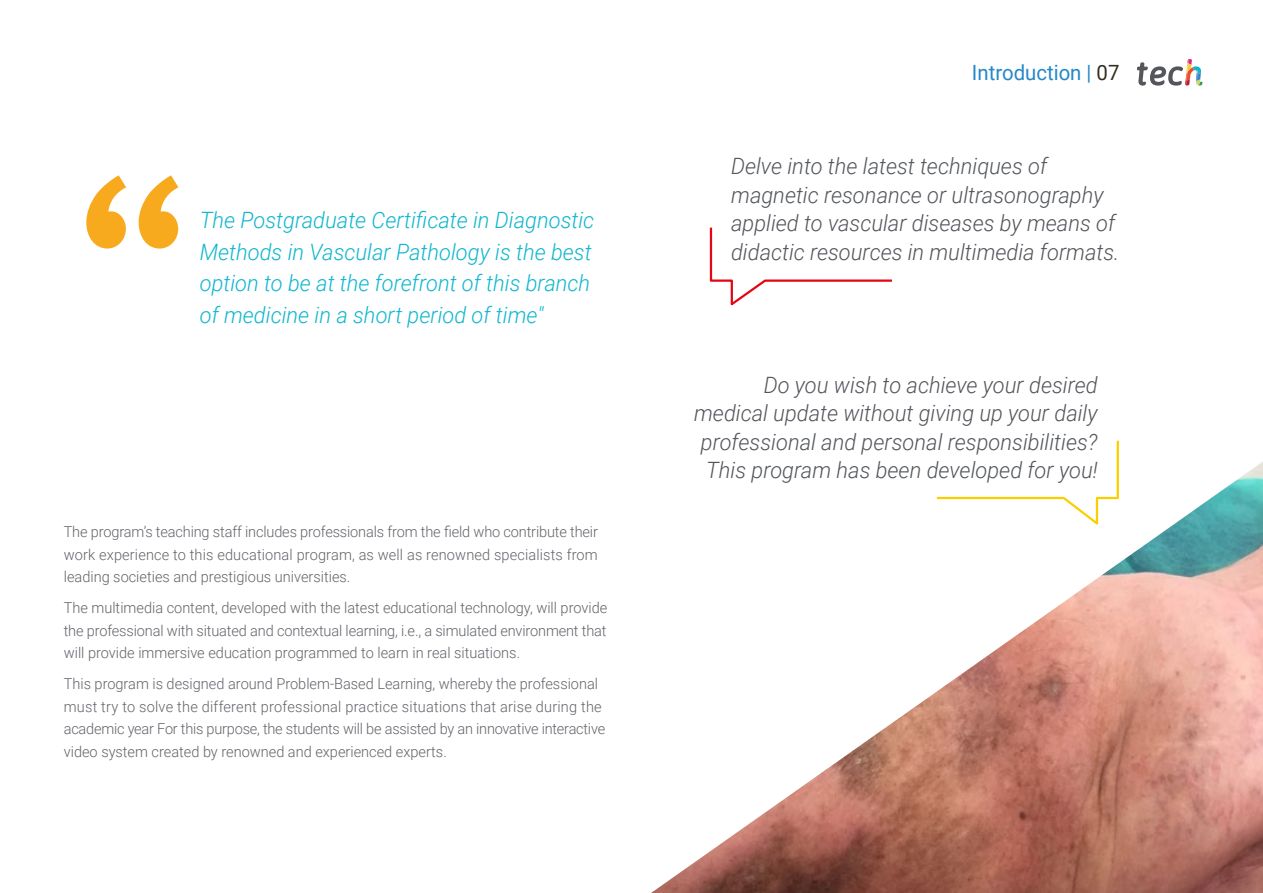
<style>
.page{position:relative;width:1263px;height:893px;background:#fff}
.page>*{position:absolute;margin:0;border:0;box-sizing:border-box;transform-origin:0 0}
.t1{font:italic 300 22.5px/28.5px "Roboto";color:#52555b;text-align:right}
.t2{font:italic 300 22.5px/31.5px "Roboto";color:#0fb6cf}
.t3{font:21px "Roboto";color:#2488c9}
.t4{font:300 15px/22.5px "Roboto";color:#61646a;text-align:justify}
.s1{color:#312e20}
</style>
<div class="page">
<svg style="left:86px;top:175px;width:92px;height:74px"></svg>
<svg style="left:709px;top:227px;width:183px;height:79px"></svg>
<svg style="left:1137px;top:59px;width:65px;height:27px"></svg>
<img style="left:651px;top:461px;width:612px;height:432px">
<h1 class="t2" style="left:200px;top:204px;width:396px">The Postgraduate Certificate in Diagnostic Methods in Vascular Pathology is the best option to be at the forefront of this branch of medicine in a short period of time"</h1>
<p class="t4" style="left:64px;top:520px;width:536px">The program’s teaching staff includes professionals from the field who contribute their work experience to this educational program, as well as renowned specialists from leading societies and prestigious universities.</p>
<p class="t4" style="left:64px;top:596px;width:545px">The multimedia content, developed with the latest educational technology, will provide the professional with situated and contextual learning, i.e., a simulated environment that will provide immersive education programmed to learn in real situations.</p>
<p class="t4" style="left:64px;top:672px;width:543px;text-align:left">This program is designed around Problem-Based Learning, whereby the professional must try to solve the different professional practice situations that arise during the academic year For this purpose, the students will be assisted by an innovative interactive video system created by renowned and experienced experts.</p>
<h2 class="t3" style="left:972px;top:57px;width:149px">Introduction | <span class="s1">07</span></h2>
<h1 class="t1" style="left:731px;top:151px;width:390px;text-align:left">Delve into the latest techniques of magnetic resonance or ultrasonography applied to vascular diseases by means of didactic resources in multimedia formats.</h1>
<h1 class="t1" style="left:694px;top:369px;width:405px">Do you wish to achieve your desired medical update without giving up your daily professional and personal responsibilities?<br>This program has been developed for you!</h1>
</div>
